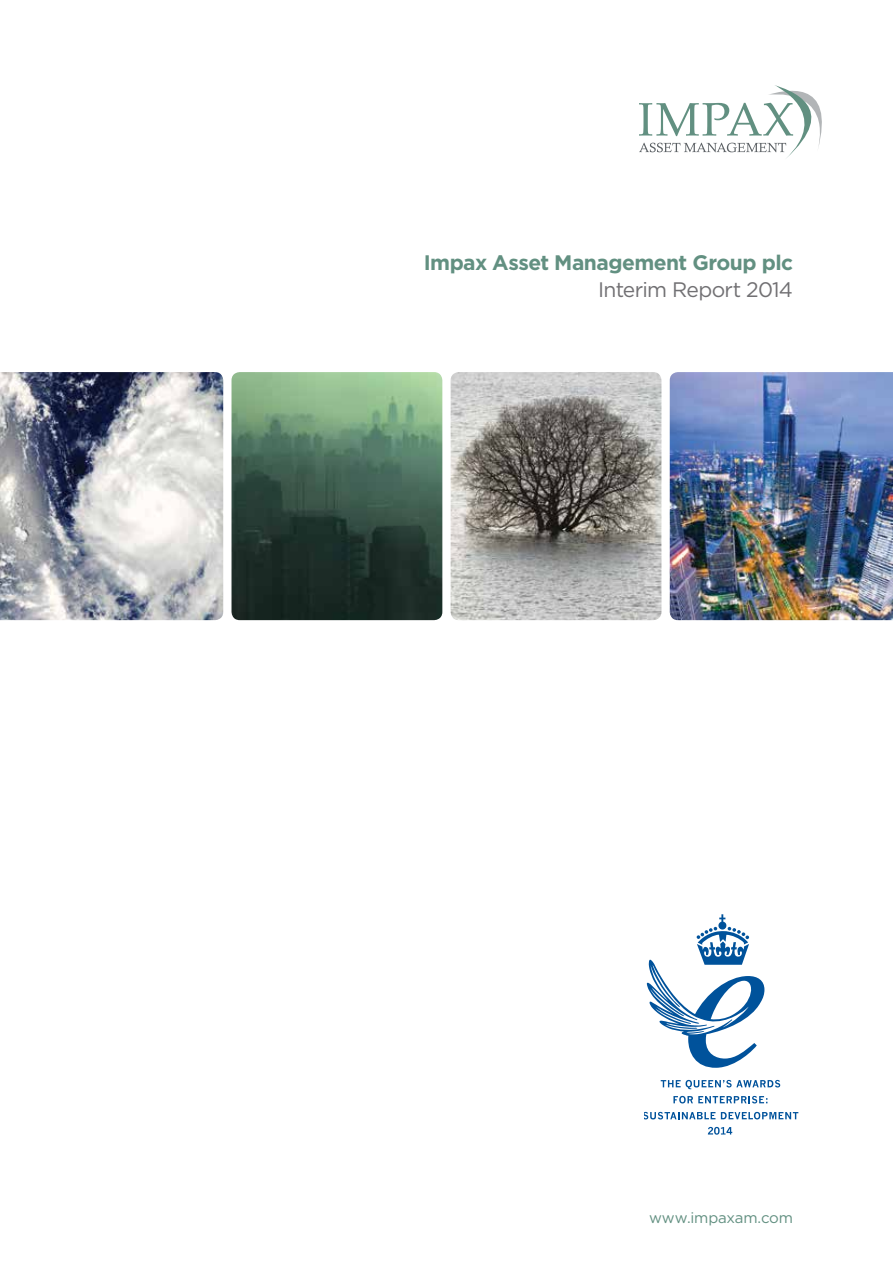
<style>
.page{position:relative;width:893px;height:1263px;background:#fff}
.page>*{position:absolute;margin:0;border:0;box-sizing:border-box;transform-origin:0 0}
.t1{font:700 21px "Gotham";letter-spacing:-.025em;color:#629081}
.t2{font:21px "Gotham";letter-spacing:-.035em;color:#717073}
.t3{font:15px "Gotham";letter-spacing:-.01em;color:#629081}
</style>
<div class="page">
<svg style="left:639px;top:85px;width:183px;height:73px"></svg>
<img style="left:0;top:372px;width:223px;height:248px">
<img style="left:231px;top:372px;width:211px;height:248px">
<img style="left:451px;top:372px;width:210px;height:248px">
<img style="left:670px;top:372px;width:223px;height:248px">
<svg style="left:647px;top:914px;width:117px;height:154px"></svg>
<svg style="left:661px;top:1080px;width:119px;height:9px"></svg>
<svg style="left:673px;top:1096px;width:94px;height:7px"></svg>
<svg style="left:644px;top:1112px;width:71px;height:7px"></svg>
<svg style="left:721px;top:1112px;width:77px;height:7px"></svg>
<svg style="left:708px;top:1127px;width:24px;height:8px"></svg>
<p class="t1" style="left:424px;top:248px;width:371px">Impax Asset Management Group plc</p>
<p class="t2" style="left:598px;top:276px;width:196px">Interim Report 2014</p>
<p class="t3" style="left:649px;top:1208px;width:145px">www.impaxam.com</p>
</div>
